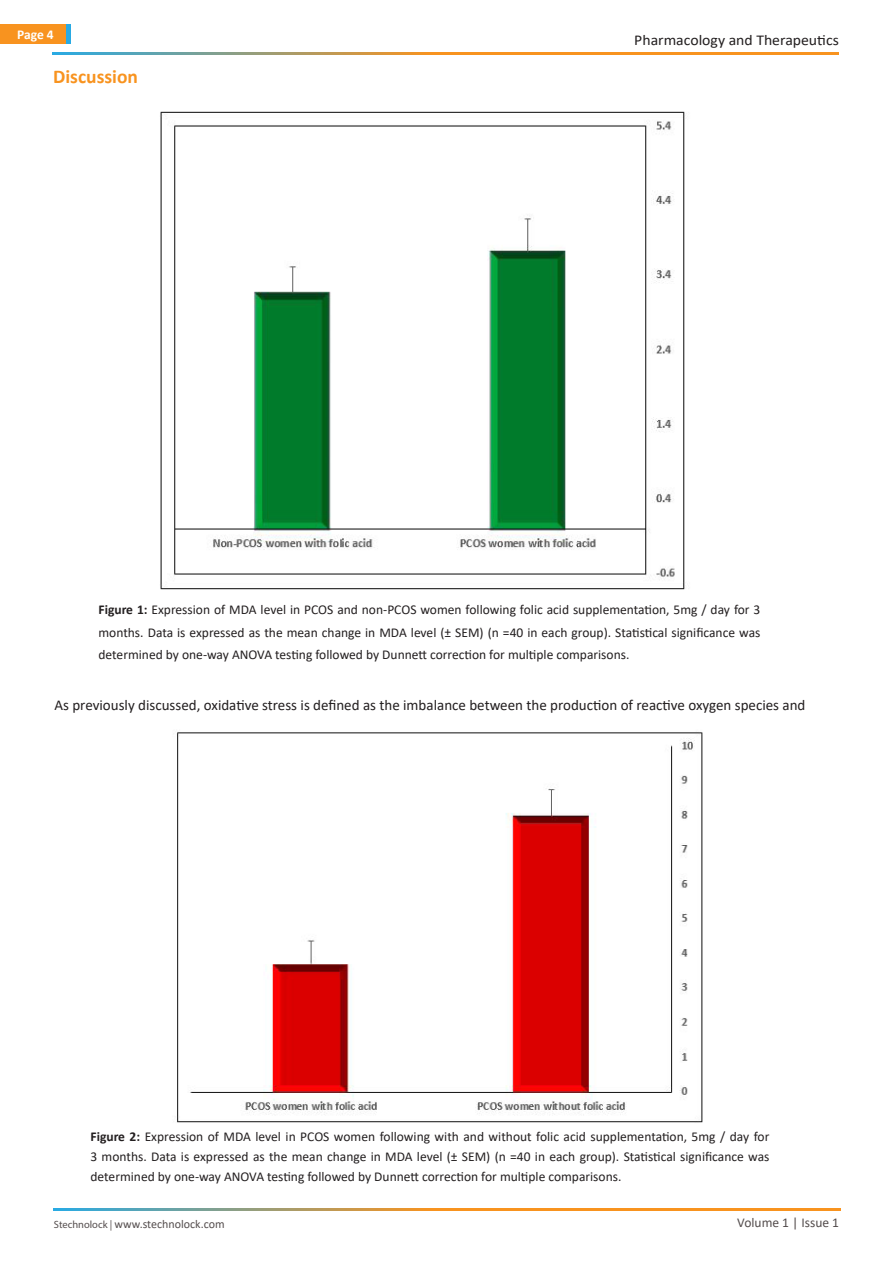
<style>
.page{position:relative;width:893px;height:1263px;background:#fff}
.page>*{position:absolute;margin:0;border:0;box-sizing:border-box;transform-origin:0 0}
.t1{font:700 19.5px "Calibri";color:#f8931f}
.t2{font:15px "Calibri";color:#231f20}
.t3{font:15px "Calibri";color:#231f20;scale:1.05 1}
.heading_1{font:13.5px/20.2px "Calibri";color:#231f20;text-align:justify}
.Body_Text{font:13.5px/22.5px "Calibri";color:#231f20;text-align:justify}
.t4{font:13.5px "Calibri";color:#544d4d}
.t5{font:700 13.5px "Calibri";color:#fff}
.t6{font:12px "Calibri";color:#544d4d}
.t7{font:10.5px "Myriad Pro";color:#544d4d}
.s1{font-weight:700}
</style>
<div class="page">
<div style="left:0;top:24px;width:69px;height:20px;background:#f8931f"></div>
<hr style="left:67px;top:24px;width:4px;height:20px;background:#29aae3">
<svg style="left:53px;top:53px;width:786px;height:2px;background:#c5984e"></svg>
<svg style="left:54px;top:1208px;width:786px;height:2px;background:#c5984e"></svg>
<img style="left:160px;top:111px;width:525px;height:479px">
<img style="left:177px;top:732px;width:526px;height:391px">
<p class="t5" style="left:17px;top:25px;width:38px">Page 4</p>
<p class="t1" style="left:53px;top:63px;width:86px">Discussion</p>
<p class="t3" style="left:634px;top:30px;width:196px">Pharmacology and Therapeutics</p>
<p class="Body_Text" style="left:99px;top:598px;width:663px"><span class="s1">Figure 1:</span> Expression of MDA level in PCOS and non-PCOS women following folic acid supplementation 5, mg / day for 3 months. Data is expressed as the mean change in MDA level (± SEM) (n =40 in each group .) Statistical significance was determined by one-way ANOVA testing followed by Dunnett correction for multiple comparisons.</p>
<p class="t2" style="left:55px;top:694px;width:752px">As previously discussed, oxidative stress is defined as the imbalance between the production of reactive oxygen species and</p>
<p class="heading_1" style="left:91px;top:1126px;width:680px"><span class="s1">Figure 2:</span> Expression of MDA level in PCOS women following with and without folic acid supplementation 5, mg / day for 3 months. Data is expressed as the mean change in MDA level (± SEM) (n =40 in each group .) Statistical significance was determined by one-way ANOVA testing followed by Dunnett correction for multiple comparisons.</p>
<p class="t6" style="left:115px;top:1216px;width:112px">www.stechnolock.com</p>
<p class="t7" style="left:54px;top:1218px;width:60px">Stechnolock |</p>
<p class="t4" style="left:737px;top:1213px;width:103px">Volume 1 | Issue 1</p>
</div>
